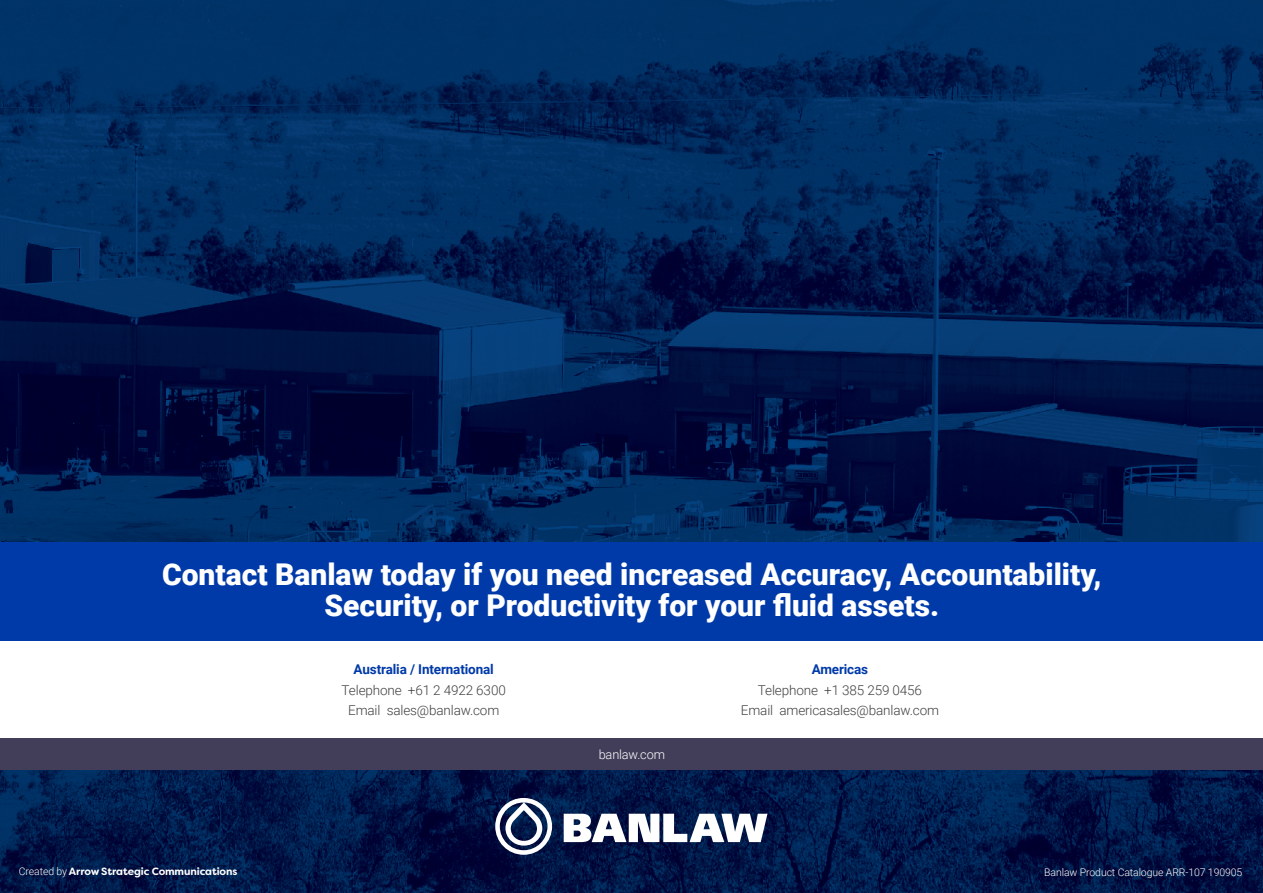
<style>
.page{position:relative;width:1263px;height:893px;background:#fff}
.page>*{position:absolute;margin:0;border:0;box-sizing:border-box;transform-origin:0 0}
.t1{font:900 30px/31.5px "Roboto";color:#fff;text-align:center}
.t2{font:300 13.5px/19.6px "Roboto";letter-spacing:-.01em;color:#404042;text-align:center}
.t3{font:700 13.5px "Roboto";letter-spacing:-.01em;color:#003aa9}
.t4{font:300 12.75px "Roboto";letter-spacing:-.01em;color:#fff}
.t5{font:700 10.5px "Filson Soft";letter-spacing:-.01em;color:#fff}
.t6{font:300 10.5px "Roboto";letter-spacing:-.01em;color:#fff}
.s1{font-family:"Roboto";font-weight:300}
</style>
<div class="page">
<img style="left:0;top:0;width:1263px;height:893px">
<div style="left:0;top:641px;width:1263px;height:98px;background:#fff"></div>
<div style="left:0;top:543px;width:1263px;height:98px;background:#003aa9"></div>
<div style="left:0;top:739px;width:1263px;height:31px;background:#423e59"></div>
<svg style="left:495px;top:798px;width:57px;height:57px"></svg>
<svg style="left:564px;top:814px;width:203px;height:28px"></svg>
<p class="t1" style="left:162px;top:557px;width:941px">Contact Banlaw today if you need increased Accuracy, Accountability,<br>Security, or Productivity for your fluid assets.</p>
<p class="t3" style="left:354px;top:659px;width:142px">Australia / International</p>
<p class="t2" style="left:342px;top:680px;width:166px">Telephone +61 2 4922 6300<br>Email sales@banlaw.com</p>
<p class="t4" style="left:599px;top:745px;width:68px">banlaw.com</p>
<p class="t3" style="left:812px;top:659px;width:58px">Americas</p>
<p class="t2" style="left:741px;top:680px;width:200px">Telephone +1 385 259 0456<br>Email americasales@banlaw.com</p>
<p class="t5" style="left:19px;top:864px;width:220px"><span class="s1">Created by</span> Arrow Strategic Communications</p>
<p class="t6" style="left:1044px;top:865px;width:200px">Banlaw Product Catalogue ARR-107 190905</p>
</div>
